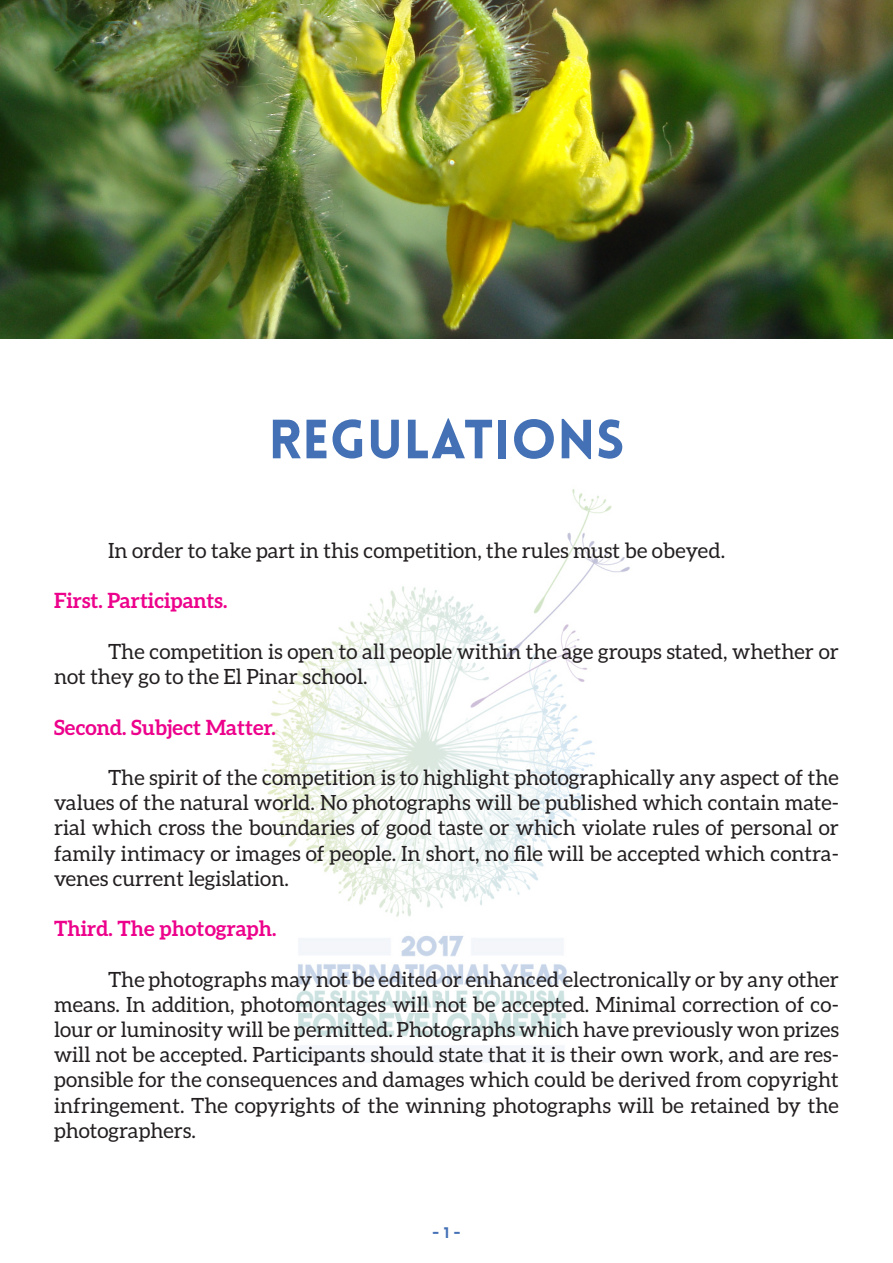
<style>
.page{position:relative;width:893px;height:1263px;background:#fff}
.page>*{position:absolute;margin:0;border:0;box-sizing:border-box;transform-origin:0 0}
.t1{font:900 54px "Lovelo";letter-spacing:.01em;color:#4471b5}
.t2{font:21px/25.2px "Aleo";color:#231f20;text-align:justify}
.t3{font:700 21px "Aleo";color:#ed028c}
.t4{font:900 15px "Lovelo";color:#4471b5}
</style>
<div class="page">
<img style="left:263px;top:489px;width:367px;height:574px">
<img style="left:0;top:0;width:893px;height:339px">
<p class="t1" style="left:269px;top:406px;width:357px">REGULATIONS</p>
<p class="t2" style="left:108px;top:538px;width:619px">In order to take part in this competition, the rules must be obeyed.</p>
<p class="t3" style="left:54px;top:589px;width:175px">First. Participants.</p>
<p class="t2" style="left:54px;top:638px;width:786px;text-indent:54px">The competition is open to all people within the age groups stated, whether or not they go to the El Pinar school.</p>
<p class="t3" style="left:54px;top:715px;width:223px">Second. Subject Matter.</p>
<p class="t2" style="left:54px;top:764px;width:786px;text-indent:54px">The spirit of the competition is to highlight photographically any aspect of the values of the natural world. No photographs will be published which contain mate&shy;rial which cross the boundaries of good taste or which violate rules of personal or family intimacy or images of people. In short, no file will be accepted which contra&shy;venes current legislation.</p>
<p class="t3" style="left:54px;top:916px;width:224px">Third. The photograph.</p>
<p class="t2" style="left:54px;top:966px;width:786px;text-indent:54px">The photographs may not be edited or enhanced electronically or by any other means. In addition, photomontages will not be accepted. Minimal correction of co&shy;lour or luminosity will be permitted. Photographs which have previously won prizes will not be accepted. Participants should state that it is their own work, and are res&shy;ponsible for the consequences and damages which could be derived from copyright infringement. The copyrights of the winning photographs will be retained by the photographers.</p>
<p class="t4" style="left:432px;top:1223px;width:30px">- 1 -</p>
</div>
